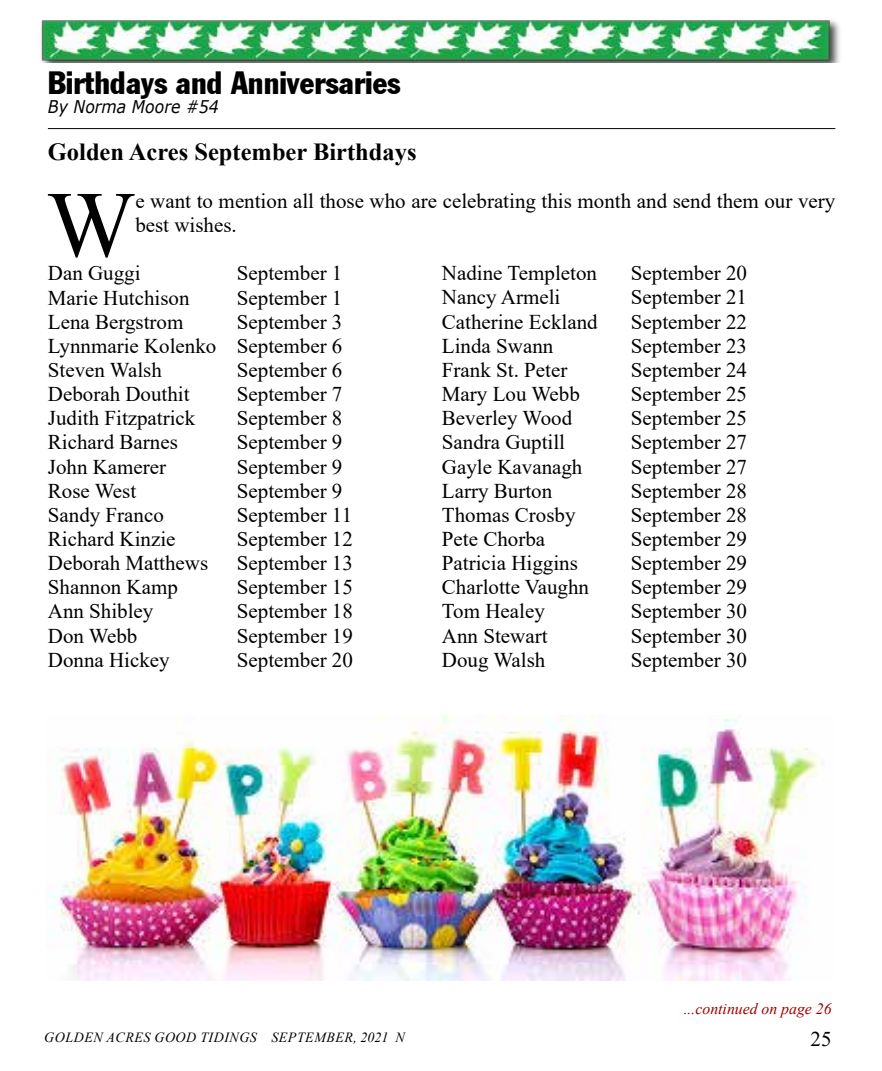
<style>
.page{position:relative;width:882px;height:1071px;background:#fff}
.page>*{position:absolute;margin:0;border:0;box-sizing:border-box;transform-origin:0 0}
.t1{font:93.98px "Times New Roman";color:#000}
.t2{font:31.5px "Franklin Gothic Condensed";color:#000}
.t3{font:700 24.5px "Times New Roman";color:#000}
.t4{font:21px/24.2px "Times New Roman";color:#000}
.t5{font:italic 17.5px "Verdana";color:#000;scale:.9 1}
.t6{font:italic 15.75px "Times New Roman";color:#9e0000}
.t7{font:italic 14px "Times New Roman";letter-spacing:.035em;color:#000}
</style>
<div class="page">
<img style="left:41px;top:20px;width:799px;height:43px">
<hr style="left:48px;top:128px;width:787px;height:1px;background:#000">
<img style="left:46px;top:715px;width:776px;height:266px">
<h2 class="t2" style="left:48px;top:64px;width:354px">Birthdays and Anniversaries</h2>
<p class="t5" style="left:48px;top:95px;width:192px">By Norma Moore #54</p>
<p class="t3" style="left:48px;top:134px;width:370px">Golden Acres September Birthdays</p>
<h1 class="t1" style="left:47px;top:158px;width:90px">W</h1>
<p class="t4" style="left:135px;top:188px;width:702px">e want to mention all those who are celebrating this month and send them our very best wishes.</p>
<p class="t4" style="left:48px;top:261px;width:94px">Dan Guggi</p>
<p class="t4" style="left:237px;top:261px;width:107px">September 1</p>
<p class="t4" style="left:48px;top:285px;width:143px">Marie Hutchison</p>
<p class="t4" style="left:237px;top:285px;width:107px">September 1</p>
<p class="t4" style="left:48px;top:309px;width:137px">Lena Bergstrom</p>
<p class="t4" style="left:442px;top:261px;width:157px">Nadine Templeton</p>
<p class="t4" style="left:631px;top:261px;width:118px">September 20</p>
<p class="t4" style="left:442px;top:285px;width:120px">Nancy Armeli</p>
<p class="t4" style="left:631px;top:285px;width:118px">September 21</p>
<p class="t4" style="left:442px;top:309px;width:157px">Catherine Eckland</p>
<p class="t4" style="left:631px;top:309px;width:118px">September 22</p>
<p class="t4" style="left:442px;top:333px;width:113px">Linda Swann</p>
<p class="t4" style="left:631px;top:333px;width:118px">September 23</p>
<p class="t4" style="left:442px;top:357px;width:127px">Frank St. Peter</p>
<p class="t4" style="left:631px;top:357px;width:118px">September 24</p>
<p class="t4" style="left:442px;top:381px;width:139px">Mary Lou Webb</p>
<p class="t4" style="left:631px;top:381px;width:118px">September 25</p>
<p class="t4" style="left:442px;top:405px;width:132px">Beverley Wood</p>
<p class="t4" style="left:631px;top:405px;width:118px">September 25</p>
<p class="t4" style="left:442px;top:430px;width:125px">Sandra Guptill</p>
<p class="t4" style="left:631px;top:430px;width:118px">September 27</p>
<p class="t4" style="left:442px;top:454px;width:142px">Gayle Kavanagh</p>
<p class="t4" style="left:631px;top:454px;width:118px">September 27</p>
<p class="t4" style="left:442px;top:478px;width:112px">Larry Burton</p>
<p class="t4" style="left:631px;top:478px;width:118px">September 28</p>
<p class="t4" style="left:442px;top:502px;width:135px">Thomas Crosby</p>
<p class="t4" style="left:631px;top:502px;width:118px">September 28</p>
<p class="t4" style="left:442px;top:526px;width:105px">Pete Chorba</p>
<p class="t4" style="left:631px;top:526px;width:118px">September 29</p>
<p class="t4" style="left:442px;top:550px;width:137px">Patricia Higgins</p>
<p class="t4" style="left:631px;top:550px;width:118px">September 29</p>
<p class="t4" style="left:442px;top:575px;width:149px">Charlotte Vaughn</p>
<p class="t4" style="left:631px;top:575px;width:118px">September 29</p>
<p class="t4" style="left:442px;top:599px;width:104px">Tom Healey</p>
<p class="t4" style="left:631px;top:599px;width:118px">September 30</p>
<p class="t4" style="left:442px;top:623px;width:107px">Ann Stewart</p>
<p class="t4" style="left:631px;top:623px;width:118px">September 30</p>
<p class="t4" style="left:442px;top:647px;width:105px">Doug Walsh</p>
<p class="t4" style="left:631px;top:647px;width:118px">September 30</p>
<p class="t4" style="left:48px;top:309px;width:296px;text-align:justify;text-indent:189px">September 3<br>Lynnmarie Kolenko September 6<br>Steven Walsh</p>
<p class="t4" style="left:237px;top:357px;width:107px">September 6</p>
<p class="t4" style="left:48px;top:381px;width:143px">Deborah Douthit</p>
<p class="t4" style="left:237px;top:381px;width:107px">September 7</p>
<p class="t4" style="left:48px;top:405px;width:149px">Judith Fitzpatrick</p>
<p class="t4" style="left:237px;top:405px;width:107px">September 8</p>
<p class="t4" style="left:48px;top:430px;width:132px">Richard Barnes</p>
<p class="t4" style="left:237px;top:430px;width:107px">September 9</p>
<p class="t4" style="left:48px;top:454px;width:120px">John Kamerer</p>
<p class="t4" style="left:237px;top:454px;width:107px">September 9</p>
<p class="t4" style="left:48px;top:478px;width:90px">Rose West</p>
<p class="t4" style="left:237px;top:478px;width:107px">September 9</p>
<p class="t4" style="left:48px;top:502px;width:118px">Sandy Franco</p>
<p class="t4" style="left:237px;top:502px;width:117px">September 11</p>
<p class="t4" style="left:48px;top:526px;width:129px">Richard Kinzie</p>
<p class="t4" style="left:237px;top:526px;width:118px">September 12</p>
<p class="t4" style="left:48px;top:550px;width:162px">Deborah Matthews</p>
<p class="t4" style="left:237px;top:550px;width:118px">September 13</p>
<p class="t4" style="left:48px;top:575px;width:132px">Shannon Kamp</p>
<p class="t4" style="left:237px;top:575px;width:118px">September 15</p>
<p class="t4" style="left:48px;top:599px;width:107px">Ann Shibley</p>
<p class="t4" style="left:237px;top:599px;width:118px">September 18</p>
<p class="t4" style="left:48px;top:623px;width:91px">Don Webb</p>
<p class="t4" style="left:237px;top:623px;width:118px">September 19</p>
<p class="t4" style="left:48px;top:647px;width:123px">Donna Hickey</p>
<p class="t4" style="left:237px;top:647px;width:118px">September 20</p>
<p class="t6" style="left:684px;top:998px;width:149px">...continued on page 26</p>
<p class="t7" style="left:44px;top:1027px;width:362px">GOLDEN ACRES GOOD TIDINGS SEPTEMBER, 2021 N</p>
<p class="t4" style="left:811px;top:1027px;width:22px">25</p>
</div>
